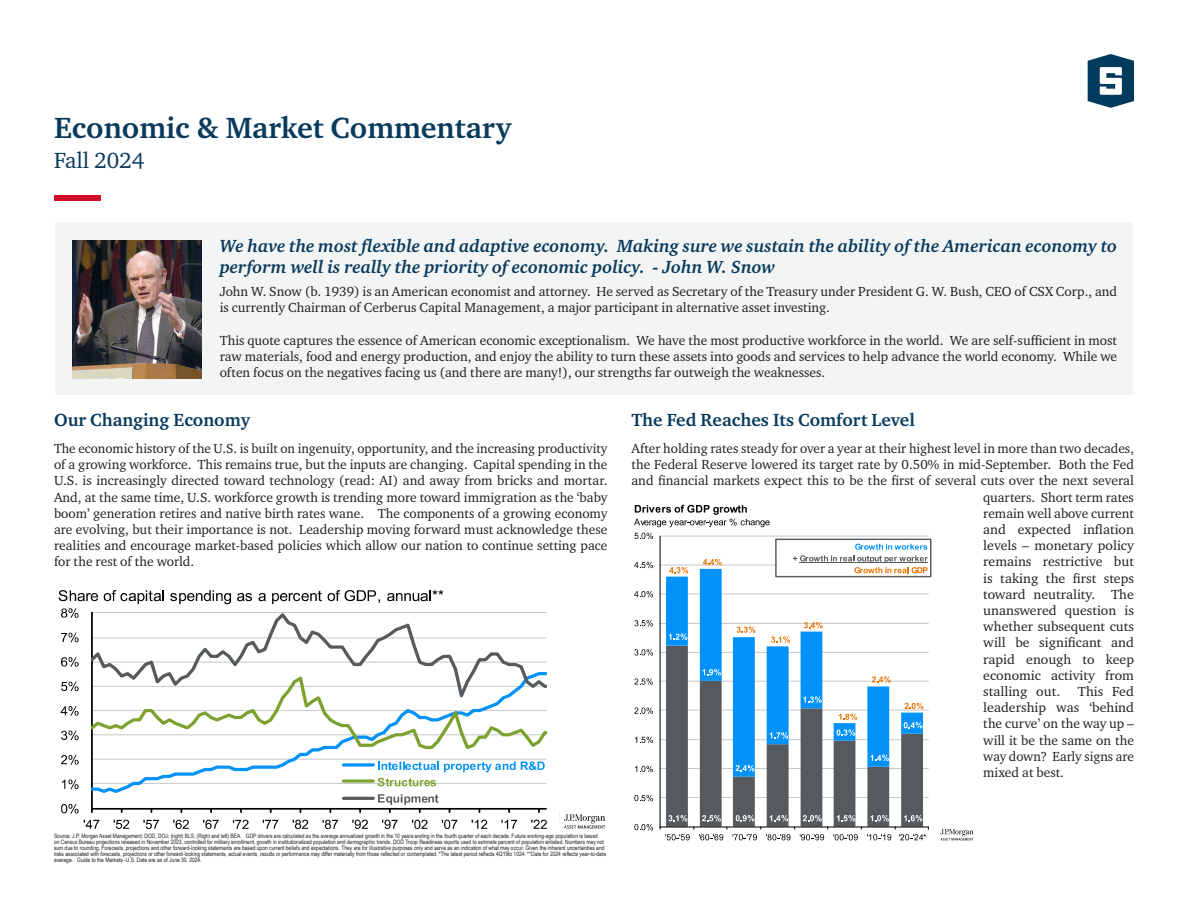
<style>
.page{position:relative;width:1188px;height:918px;background:#fff}
.page>*{position:absolute;margin:0;border:0;box-sizing:border-box;transform-origin:0 0}
.t1{font:700 30px "Charter ITC Pro";color:#083a5c}
.t2{font:22.5px "Charter ITC Pro";color:#083a5c}
.t3{font:italic 700 18px/21.6px "Charter ITC Pro";color:#083a5c}
.t4{font:700 18px "Charter ITC Pro";color:#083a5c}
.t5{font:13.5px/16.2px "Charter ITC Pro";color:#231f20;text-align:justify}
.t6{font:6px/6px "Arial Narrow";color:#231f20}
</style>
<div class="page">
<svg style="left:1088px;top:54px;width:46px;height:54px"></svg>
<div style="left:54px;top:195px;width:46px;height:5px;background:#d30d2b"></div>
<svg style="left:634px;top:505px;width:136px;height:22px"></svg>
<hr style="left:660px;top:797px;width:268px;height:1px;background:#c5c7c9">
<hr style="left:660px;top:768px;width:268px;height:1px;background:#c5c7c9">
<hr style="left:660px;top:739px;width:268px;height:1px;background:#c5c7c9">
<hr style="left:660px;top:710px;width:268px;height:1px;background:#c5c7c9">
<hr style="left:660px;top:681px;width:268px;height:1px;background:#c5c7c9">
<hr style="left:660px;top:652px;width:268px;height:1px;background:#c5c7c9">
<hr style="left:660px;top:623px;width:268px;height:1px;background:#c5c7c9">
<hr style="left:660px;top:594px;width:268px;height:1px;background:#c5c7c9">
<hr style="left:660px;top:565px;width:268px;height:1px;background:#c5c7c9">
<hr style="left:660px;top:536px;width:268px;height:1px;background:#c5c7c9">
<svg style="left:666px;top:777px;width:257px;height:49px;fill:#565a5d"></svg>
<svg style="left:666px;top:569px;width:257px;height:208px"></svg>
<hr style="left:660px;top:536px;width:1px;height:291px;background:#000">
<hr style="left:660px;top:826px;width:268px;height:2px;background:#000">
<svg style="left:668px;top:815px;width:19px;height:6px"></svg>
<svg style="left:702px;top:815px;width:19px;height:6px"></svg>
<svg style="left:736px;top:815px;width:18px;height:6px"></svg>
<svg style="left:770px;top:815px;width:18px;height:6px"></svg>
<svg style="left:803px;top:815px;width:19px;height:6px"></svg>
<svg style="left:837px;top:815px;width:18px;height:6px"></svg>
<svg style="left:870px;top:815px;width:19px;height:6px"></svg>
<svg style="left:904px;top:815px;width:18px;height:6px"></svg>
<svg style="left:669px;top:634px;width:18px;height:6px"></svg>
<svg style="left:702px;top:669px;width:19px;height:6px"></svg>
<svg style="left:736px;top:765px;width:18px;height:6px"></svg>
<svg style="left:770px;top:732px;width:18px;height:7px"></svg>
<svg style="left:803px;top:696px;width:19px;height:7px"></svg>
<svg style="left:837px;top:729px;width:18px;height:7px"></svg>
<svg style="left:870px;top:755px;width:19px;height:6px"></svg>
<svg style="left:904px;top:722px;width:18px;height:6px"></svg>
<svg style="left:669px;top:567px;width:19px;height:6px"></svg>
<svg style="left:703px;top:559px;width:19px;height:6px"></svg>
<svg style="left:737px;top:627px;width:18px;height:6px"></svg>
<svg style="left:771px;top:636px;width:19px;height:7px"></svg>
<svg style="left:804px;top:622px;width:19px;height:6px"></svg>
<svg style="left:839px;top:714px;width:18px;height:6px"></svg>
<svg style="left:872px;top:676px;width:19px;height:7px"></svg>
<svg style="left:905px;top:703px;width:18px;height:6px"></svg>
<svg style="left:634px;top:824px;width:19px;height:6px"></svg>
<svg style="left:634px;top:795px;width:19px;height:6px"></svg>
<svg style="left:635px;top:766px;width:18px;height:6px"></svg>
<svg style="left:635px;top:737px;width:18px;height:6px"></svg>
<svg style="left:634px;top:708px;width:19px;height:6px"></svg>
<svg style="left:634px;top:678px;width:19px;height:7px"></svg>
<svg style="left:634px;top:649px;width:19px;height:7px"></svg>
<svg style="left:634px;top:620px;width:19px;height:6px"></svg>
<svg style="left:634px;top:591px;width:19px;height:6px"></svg>
<svg style="left:634px;top:562px;width:19px;height:6px"></svg>
<svg style="left:634px;top:533px;width:19px;height:6px"></svg>
<svg style="left:660px;top:827px;width:67px;height:13px"></svg>
<svg style="left:733px;top:827px;width:196px;height:13px"></svg>
<div style="left:777px;top:541px;width:153px;height:35px;background:#fff"></div>
<svg style="left:793px;top:544px;width:135px;height:29px"></svg>
<div style="left:775px;top:539px;width:156px;height:38px;border:1px solid #565a5d"></div>
<div style="left:55px;top:222px;width:1078px;height:173px;background:#f3f4f4"></div>
<img style="left:73px;top:240px;width:129px;height:138px">
<svg style="left:59px;top:590px;width:39px;height:11px"></svg>
<svg style="left:104px;top:590px;width:60px;height:14px"></svg>
<svg style="left:170px;top:590px;width:61px;height:14px"></svg>
<svg style="left:237px;top:593px;width:15px;height:8px"></svg>
<svg style="left:258px;top:593px;width:8px;height:8px"></svg>
<svg style="left:272px;top:590px;width:50px;height:14px"></svg>
<svg style="left:328px;top:590px;width:52px;height:13px"></svg>
<svg style="left:387px;top:590px;width:56px;height:11px"></svg>
<hr style="left:92px;top:612px;width:454px;height:1px;background:#c5c7c9">
<hr style="left:91px;top:613px;width:2px;height:196px;background:#000">
<hr style="left:92px;top:808px;width:454px;height:2px;background:#000">
<svg style="left:91px;top:749px;width:456px;height:44px"></svg>
<svg style="left:91px;top:613px;width:456px;height:136px"></svg>
<svg style="left:61px;top:804px;width:18px;height:10px"></svg>
<svg style="left:62px;top:780px;width:17px;height:9px"></svg>
<svg style="left:61px;top:755px;width:18px;height:10px"></svg>
<svg style="left:61px;top:731px;width:18px;height:9px"></svg>
<svg style="left:61px;top:706px;width:18px;height:10px"></svg>
<svg style="left:61px;top:682px;width:18px;height:9px"></svg>
<svg style="left:61px;top:657px;width:18px;height:10px"></svg>
<svg style="left:61px;top:633px;width:18px;height:9px"></svg>
<svg style="left:61px;top:608px;width:17px;height:10px"></svg>
<svg style="left:84px;top:820px;width:15px;height:9px"></svg>
<svg style="left:114px;top:820px;width:15px;height:9px"></svg>
<svg style="left:143px;top:820px;width:16px;height:9px"></svg>
<svg style="left:173px;top:820px;width:16px;height:9px"></svg>
<svg style="left:203px;top:820px;width:16px;height:9px"></svg>
<svg style="left:233px;top:820px;width:16px;height:9px"></svg>
<svg style="left:263px;top:820px;width:15px;height:9px"></svg>
<svg style="left:293px;top:820px;width:15px;height:9px"></svg>
<svg style="left:323px;top:820px;width:15px;height:9px"></svg>
<svg style="left:352px;top:820px;width:16px;height:9px"></svg>
<svg style="left:382px;top:820px;width:16px;height:9px"></svg>
<svg style="left:412px;top:820px;width:15px;height:9px"></svg>
<svg style="left:442px;top:820px;width:15px;height:9px"></svg>
<svg style="left:472px;top:820px;width:15px;height:9px"></svg>
<svg style="left:501px;top:820px;width:16px;height:9px"></svg>
<svg style="left:531px;top:820px;width:16px;height:9px"></svg>
<svg style="left:344px;top:763px;width:29px;height:4px"></svg>
<svg style="left:378px;top:762px;width:167px;height:10px"></svg>
<svg style="left:344px;top:779px;width:29px;height:4px"></svg>
<svg style="left:378px;top:778px;width:58px;height:8px"></svg>
<hr style="left:344px;top:797px;width:29px;height:3px;background:#565a5d">
<svg style="left:378px;top:794px;width:60px;height:18px"></svg>
<svg style="left:940px;top:829px;width:33px;height:12px"></svg>
<svg style="left:564px;top:814px;width:41px;height:15px"></svg>
<p class="t1" style="left:54px;top:109px;width:459px">Economic &amp; Market Commentary</p>
<p class="t2" style="left:54px;top:146px;width:92px">Fall 2024</p>
<p class="t3" style="left:220px;top:235px;width:899px">We have the most flexible and adaptive economy. Making sure we sustain the ability of the American economy to perform well is really the priority of economic policy. - John W. Snow</p>
<p class="t5" style="left:220px;top:283px;width:899px">John W. Snow (b. 1939) is an American economist and attorney. He served as Secretary of the Treasury under President G. W. Bush, CEO of CSX Corp., and is currently Chairman of Cerberus Capital Management, a major participant in alternative asset investing.</p>
<p class="t5" style="left:220px;top:332px;width:899px">This quote captures the essence of American economic exceptionalism. We have the most productive workforce in the world. We are self-sufficient in most raw materials, food and energy production, and enjoy the ability to turn these assets into goods and services to help advance the world economy. While we often focus on the negatives facing us (and there are many!), our strengths far outweigh the weaknesses.</p>
<p class="t4" style="left:54px;top:409px;width:197px">Our Changing Economy</p>
<p class="t5" style="left:54px;top:440px;width:555px">The economic history of the U.S. is built on ingenuity, opportunity, and the increasing productivity of a growing workforce. This remains true, but the inputs are changing. Capital spending in the U.S. is increasingly directed toward technology (read: AI) and away from bricks and mortar.<br>And, at the same time, U.S. workforce growth is trending more toward immigration as the ‘baby boom’ generation retires and native birth rates wane. The components of a growing economy are evolving, but their importance is not. Leadership moving forward must acknowledge these realities and encourage market-based policies which allow our nation to continue setting pace for the rest of the world.</p>
<p class="t6" style="left:54px;top:833px;width:554px">Source: J.P. Morgan Asset Management; DOD, DOJ; (right) BLS; (Right and left) BEA. GDP drivers are calculated as the average annualized growth in the 10 years ending in the fourth quarter of each decade. Future working-age population is based<br>on Census Bureau projections released in November 2023, controlled for military enrollment, growth in institutionalized population and demographic trends. DOD Troop Readiness reports used to estimate percent of population enlisted. Numbers may not sum due to rounding. Forecasts, projections and other forward-looking statements are based upon current beliefs and expectations. They are for illustrative purposes only and serve as an indication of what may occur. Given the inherent uncertainties and risks associated with forecasts, projections or other forward-looking statements, actual events, results or performance may differ materially from those reflected or contemplated. *The latest period reflects 4Q19to 1024. **Data for 2024 reflects year-to-date average. Guide to the Markets -U.S. Data are as of June 30, 2024.</p>
<p class="t4" style="left:631px;top:409px;width:285px">The Fed Reaches Its Comfort Level</p>
<p class="t5" style="left:631px;top:440px;width:504px">After holding rates steady for over a year at their highest level in more than two decades, the Federal Reserve lowered its target rate by 0.50% in mid-September. Both the Fed and financial markets expect this to be the first of several cuts over the next several</p>
<p class="t5" style="left:983px;top:489px;width:152px">quarters. Short term rates remain well above current and expected inflation levels – monetary policy remains restrictive but is taking the first steps toward neutrality. The unanswered question is whether subsequent cuts will be significant and rapid enough to keep economic activity from stalling out.</p>
<p class="t5" style="left:983px;top:683px;width:152px;text-indent:95px">This Fed leadership was ‘behind the curve’ on the way up – will it be the same on the way down? Early signs are mixed at best.</p>
</div>
